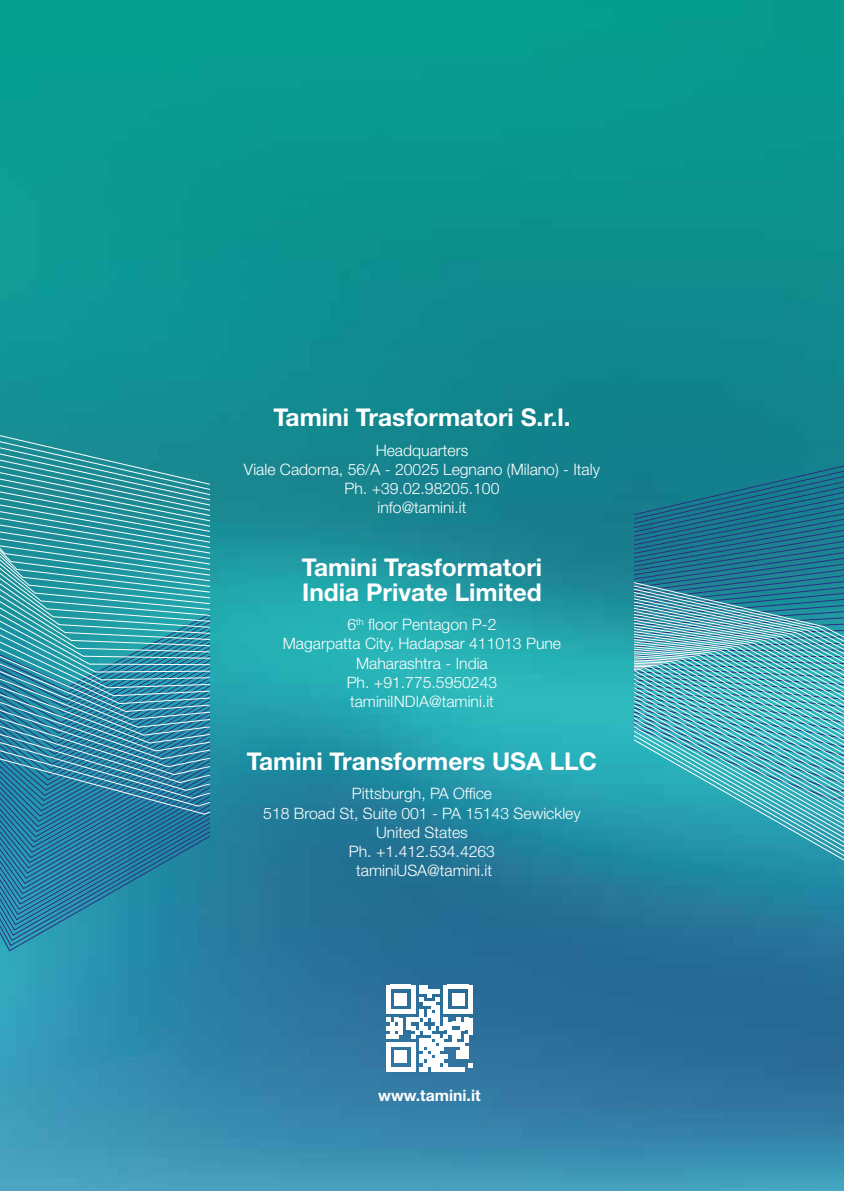
<style>
.page{position:relative;width:844px;height:1191px;background:#fff}
.page>*{position:absolute;margin:0;border:0;box-sizing:border-box;transform-origin:0 0}
.t1{font:700 24.5px/24.5px "Helvetica Neue LT Std";color:#fff}
.t2{font:300 15.75px/19.2px "Helvetica Neue LT Std";color:#fff;text-align:center}
.t3{font:700 15.75px "Helvetica Neue LT Std";color:#fff}
</style>
<div class="page">
<img style="left:0;top:0;width:843px;height:1191px">
<svg style="left:386px;top:985px;width:86px;height:86px"></svg>
<div style="left:0;top:237px;width:209px;height:9px;background:#0e9b93"></div>
<div style="left:0;top:251px;width:209px;height:10px;background:#0e9a93"></div>
<div style="left:0;top:261px;width:209px;height:9px;background:#0e9a96"></div>
<div style="left:0;top:270px;width:209px;height:10px;background:#0e9a96"></div>
<div style="left:0;top:280px;width:209px;height:9px;background:#109897"></div>
<div style="left:0;top:289px;width:209px;height:9px;background:#109697"></div>
<div style="left:0;top:298px;width:209px;height:10px;background:#109697"></div>
<div style="left:0;top:308px;width:209px;height:9px;background:#109697"></div>
<div style="left:0;top:317px;width:209px;height:10px;background:#109697"></div>
<div style="left:0;top:327px;width:209px;height:9px;background:#109697"></div>
<div style="left:0;top:336px;width:209px;height:9px;background:#109697"></div>
<div style="left:0;top:345px;width:209px;height:10px;background:#109697"></div>
<div style="left:0;top:355px;width:209px;height:9px;background:#109495"></div>
<div style="left:0;top:364px;width:209px;height:10px;background:#119395"></div>
<div style="left:0;top:374px;width:209px;height:9px;background:#119395"></div>
<div style="left:0;top:383px;width:209px;height:9px;background:#139095"></div>
<div style="left:0;top:392px;width:209px;height:10px;background:#139095"></div>
<div style="left:0;top:402px;width:209px;height:9px;background:#138e93"></div>
<div style="left:0;top:411px;width:209px;height:9px;background:#138e93"></div>
<div style="left:0;top:420px;width:209px;height:10px;background:#168d93"></div>
<div style="left:0;top:430px;width:209px;height:9px;background:#168d93"></div>
<svg style="left:0;top:439px;width:209px;height:10px;background:#218f96"></svg>
<svg style="left:0;top:545px;width:209px;height:421px;background:#3791aa"></svg>
<div style="left:634px;top:237px;width:209px;height:9px;background:#0c8f8a"></div>
<div style="left:634px;top:251px;width:209px;height:10px;background:#0c8f8a"></div>
<div style="left:634px;top:261px;width:209px;height:9px;background:#108c8a"></div>
<div style="left:634px;top:270px;width:209px;height:10px;background:#108c8a"></div>
<div style="left:634px;top:280px;width:209px;height:9px;background:#108b90"></div>
<div style="left:634px;top:289px;width:209px;height:9px;background:#0e898e"></div>
<div style="left:634px;top:298px;width:209px;height:10px;background:#0e898e"></div>
<div style="left:634px;top:308px;width:209px;height:9px;background:#0e898e"></div>
<div style="left:634px;top:317px;width:209px;height:10px;background:#10888e"></div>
<div style="left:634px;top:327px;width:209px;height:9px;background:#11888e"></div>
<div style="left:634px;top:336px;width:209px;height:9px;background:#0f868c"></div>
<div style="left:634px;top:345px;width:209px;height:10px;background:#0f868c"></div>
<div style="left:634px;top:355px;width:209px;height:9px;background:#0f868c"></div>
<div style="left:634px;top:364px;width:209px;height:10px;background:#0f868c"></div>
<div style="left:634px;top:374px;width:209px;height:9px;background:#0f868c"></div>
<div style="left:634px;top:383px;width:209px;height:9px;background:#13848c"></div>
<div style="left:634px;top:392px;width:209px;height:10px;background:#13848c"></div>
<div style="left:634px;top:402px;width:209px;height:9px;background:#11828a"></div>
<div style="left:634px;top:411px;width:209px;height:9px;background:#11828a"></div>
<div style="left:634px;top:420px;width:209px;height:10px;background:#13808a"></div>
<div style="left:634px;top:430px;width:209px;height:9px;background:#14808a"></div>
<div style="left:634px;top:439px;width:209px;height:10px;background:#14808b"></div>
<svg style="left:634px;top:545px;width:209px;height:421px;background:#429ab0"></svg>
<h1 class="t1" style="left:273px;top:405px;width:299px">Tamini Trasformatori S.r.l.</h1>
<p class="t2" style="left:244px;top:440px;width:357px">Headquarters<br>Viale Cadorna, 56/A - 20025 Legnano (Milano) - Italy<br>Ph. +39.02.98205.100<br>info@tamini.it</p>
<h1 class="t1" style="left:301px;top:555px;width:242px">Tamini Trasformatori<br>India Private Limited</h1>
<p class="t2" style="left:283px;top:614px;width:280px">6<sup>th</sup> floor Pentagon P-2<br>Magarpatta City, Hadapsar 411013 Pune<br>Maharashtra - India<br>Ph. +91.775.5950243 taminiINDIA@tamini.it</p>
<h1 class="t1" style="left:247px;top:748px;width:351px">Tamini Transformers USA LLC</h1>
<p class="t2" style="left:263px;top:784px;width:319px">Pittsburgh, PA Office<br>518 Broad St, Suite 001 - PA 15143 Sewickley<br>United States<br>Ph. +1.412.534.4263<br>taminiUSA@tamini.it</p>
<p class="t3" style="left:378px;top:1085px;width:104px">www.tamini.it</p>
</div>
